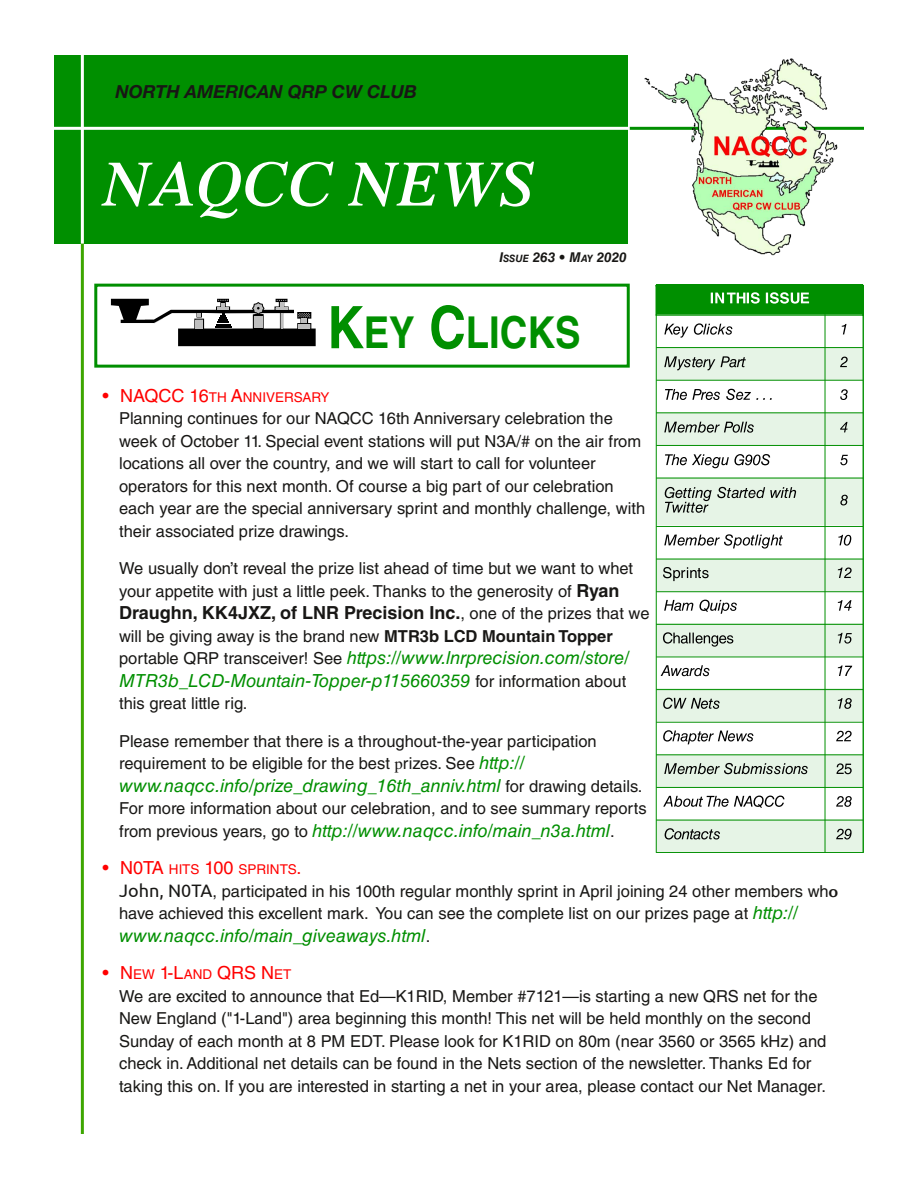
<style>
.page{position:relative;width:918px;height:1188px;background:#fff}
.page>*{position:absolute;margin:0;border:0;box-sizing:border-box;transform-origin:0 0}
.t1{font:italic 600 63px "Times LT Std";color:#fff}
.t2{font:700 43.95px "Helvetica LT Std";color:#008f00;scale:.87 1}
.t3{font:italic 18px/22.5px "Helvetica LT Std";color:#008f00}
.t4{font:700 18px "Helvetica LT Std";letter-spacing:-.005em;color:#181715}
.t5{font:italic 700 18px "Helvetica Neue LT Std";color:#181715}
.t6{font:18px "Helvetica LT Std";color:#f00}
.t7{font:16.5px/22.5px "Helvetica LT Std";color:#181715}
.t8{font:13.5px "Helvetica LT Std";color:#f00}
.t9{font:italic 700 13.5px "Helvetica LT Std";color:#181715}
.s1{font-size:10.2px}
.s2{font-size:58.65px}
.s3{font-size:18px}
.s4{font-weight:700;font-size:18px}
.s5{font-weight:400;font-size:16.5px}
.s6{font-weight:700}
.s7{font-style:normal;font-size:16.5px;color:#181715}
.s8{font-family:"Free Serif"}
.s9{font-style:italic;font-size:18px;color:#008f00}
.s10{font-family:"Ubuntu";font-size:18px}
.s11{font-family:"Clarendon LT Std"}
.s12{font-size:13.5px}
</style>
<div class="page">
<div style="left:55px;top:55px;width:573px;height:189px;background:#008f00"></div>
<hr style="left:81px;top:230px;width:3px;height:904px;background:#3da600">
<hr style="left:81px;top:54px;width:3px;height:190px;background:#fff">
<hr style="left:54px;top:127px;width:576px;height:3px;background:#fff">
<hr style="left:630px;top:127px;width:234px;height:3px;background:#008f00">
<div style="left:94px;top:284px;width:536px;height:84px;border:3px solid #008f00"></div>
<svg style="left:111px;top:299px;width:205px;height:47px"></svg>
<div style="left:298px;top:324px;width:12px;height:5px;background:#bfbfbf"></div>
<img style="left:643px;top:58px;width:196px;height:198px">
<div style="left:656px;top:285px;width:206px;height:29px;background:#008f00"></div>
<div style="left:656px;top:347px;width:206px;height:33px;background:#e6f4e6"></div>
<div style="left:656px;top:412px;width:206px;height:33px;background:#e6f4e6"></div>
<div style="left:656px;top:478px;width:206px;height:47px;background:#e6f4e6"></div>
<div style="left:656px;top:558px;width:206px;height:32px;background:#e6f4e6"></div>
<div style="left:656px;top:623px;width:206px;height:33px;background:#e6f4e6"></div>
<div style="left:656px;top:688px;width:206px;height:33px;background:#e6f4e6"></div>
<div style="left:656px;top:754px;width:206px;height:32px;background:#e6f4e6"></div>
<div style="left:656px;top:819px;width:206px;height:33px;background:#e6f4e6"></div>
<hr style="left:655px;top:285px;width:209px;height:1px;background:#008f00">
<hr style="left:656px;top:314px;width:207px;height:2px;background:#008f00">
<hr style="left:656px;top:347px;width:207px;height:1px;background:#008f00">
<hr style="left:656px;top:380px;width:207px;height:1px;background:#008f00">
<hr style="left:656px;top:413px;width:207px;height:1px;background:#008f00">
<hr style="left:656px;top:445px;width:207px;height:1px;background:#008f00">
<hr style="left:656px;top:478px;width:207px;height:1px;background:#008f00">
<hr style="left:656px;top:526px;width:207px;height:1px;background:#008f00">
<hr style="left:656px;top:559px;width:207px;height:1px;background:#008f00">
<hr style="left:656px;top:591px;width:207px;height:1px;background:#008f00">
<hr style="left:656px;top:624px;width:207px;height:1px;background:#008f00">
<hr style="left:656px;top:657px;width:207px;height:1px;background:#008f00">
<hr style="left:656px;top:689px;width:207px;height:1px;background:#008f00">
<hr style="left:656px;top:722px;width:207px;height:1px;background:#008f00">
<hr style="left:656px;top:755px;width:207px;height:1px;background:#008f00">
<hr style="left:656px;top:787px;width:207px;height:1px;background:#008f00">
<hr style="left:656px;top:820px;width:169px;height:1px;background:#008f00">
<hr style="left:825px;top:820px;width:38px;height:1px;background:#008f00">
<hr style="left:656px;top:852px;width:207px;height:1px;background:#008f00">
<hr style="left:656px;top:314px;width:1px;height:539px;background:#008f00">
<hr style="left:825px;top:314px;width:1px;height:34px;background:#008f00">
<hr style="left:825px;top:348px;width:1px;height:32px;background:#008f00">
<hr style="left:825px;top:380px;width:1px;height:33px;background:#008f00">
<hr style="left:825px;top:413px;width:1px;height:32px;background:#008f00">
<hr style="left:825px;top:445px;width:1px;height:33px;background:#008f00">
<hr style="left:825px;top:478px;width:1px;height:48px;background:#008f00">
<hr style="left:825px;top:526px;width:1px;height:33px;background:#008f00">
<hr style="left:825px;top:559px;width:1px;height:33px;background:#008f00">
<hr style="left:825px;top:592px;width:1px;height:32px;background:#008f00">
<hr style="left:825px;top:624px;width:1px;height:33px;background:#008f00">
<hr style="left:825px;top:657px;width:1px;height:33px;background:#008f00">
<hr style="left:825px;top:690px;width:1px;height:32px;background:#008f00">
<hr style="left:825px;top:722px;width:1px;height:33px;background:#008f00">
<hr style="left:825px;top:755px;width:1px;height:32px;background:#008f00">
<hr style="left:825px;top:787px;width:1px;height:33px;background:#008f00">
<hr style="left:825px;top:820px;width:1px;height:33px;background:#008f00">
<hr style="left:862px;top:285px;width:2px;height:31px;background:#008f00">
<hr style="left:863px;top:314px;width:1px;height:539px;background:#008f00">
<svg style="left:711px;top:292px;width:98px;height:12px"></svg>
<svg style="left:664px;top:323px;width:68px;height:15px"></svg>
<svg style="left:842px;top:324px;width:4px;height:10px"></svg>
<svg style="left:664px;top:356px;width:82px;height:14px"></svg>
<svg style="left:840px;top:357px;width:8px;height:10px"></svg>
<svg style="left:665px;top:389px;width:107px;height:11px"></svg>
<svg style="left:840px;top:389px;width:8px;height:11px"></svg>
<svg style="left:664px;top:422px;width:90px;height:11px"></svg>
<svg style="left:840px;top:422px;width:8px;height:10px"></svg>
<svg style="left:665px;top:454px;width:105px;height:14px"></svg>
<svg style="left:840px;top:455px;width:8px;height:10px"></svg>
<svg style="left:840px;top:495px;width:8px;height:10px"></svg>
<svg style="left:664px;top:534px;width:119px;height:15px"></svg>
<svg style="left:838px;top:535px;width:13px;height:11px"></svg>
<svg style="left:663px;top:567px;width:46px;height:14px"></svg>
<svg style="left:838px;top:567px;width:14px;height:11px"></svg>
<svg style="left:664px;top:600px;width:73px;height:14px"></svg>
<svg style="left:838px;top:600px;width:14px;height:11px"></svg>
<svg style="left:663px;top:632px;width:70px;height:15px"></svg>
<svg style="left:838px;top:633px;width:14px;height:11px"></svg>
<svg style="left:661px;top:665px;width:49px;height:11px"></svg>
<svg style="left:838px;top:665px;width:14px;height:11px"></svg>
<svg style="left:663px;top:698px;width:57px;height:11px"></svg>
<svg style="left:838px;top:698px;width:14px;height:11px"></svg>
<svg style="left:663px;top:730px;width:90px;height:14px"></svg>
<svg style="left:836px;top:731px;width:16px;height:10px"></svg>
<svg style="left:664px;top:763px;width:144px;height:11px"></svg>
<svg style="left:836px;top:763px;width:16px;height:11px"></svg>
<svg style="left:663px;top:796px;width:121px;height:12px"></svg>
<svg style="left:836px;top:796px;width:16px;height:11px"></svg>
<svg style="left:665px;top:828px;width:55px;height:12px"></svg>
<svg style="left:836px;top:829px;width:16px;height:10px"></svg>
<svg style="left:665px;top:487px;width:131px;height:26px"></svg>
<p class="t5" style="left:116px;top:85px;width:303px">NORTH AMERICAN QRP CW CLUB</p>
<h1 class="t1" style="left:101px;top:163px;width:434px">NAQCC NEWS</h1>
<p class="t9" style="left:499px;top:253px;width:129px">I<span class="s1">SSUE</span> 263 • M<span class="s1">AY</span> 2020</p>
<h2 class="t2" style="left:327px;top:317px;width:293px"><span class="s2">K</span>EY <span class="s2">C</span>LICKS</h2>
<p class="t8" style="left:103px;top:392px;width:229px"><span class="s3">• NAQCC 16</span>TH <span class="s3">A</span>NNIVERSARY</p>
<p class="t7" style="left:119px;top:409px;width:528px">Planning continues for our NAQCC 16th Anniversary celebration the week of October 11. Special event stations will put N3A/# on the air from locations all over the country, and we will start to call for volunteer operators for this next month. Of course a big part of our celebration each year are the special anniversary sprint and monthly challenge, with their associated prize drawings.</p>
<p class="t7" style="left:119px;top:559px;width:516px">We usually don’t reveal the prize list ahead of time but we want to whet your appetite with just a little peek. Thanks to the generosity of <span class="s4">Ryan</span></p>
<p class="t4" style="left:119px;top:606px;width:532px">Draughn, KK4JXZ, of LNR Precision Inc.<span class="s5">, one of the prizes that we</span></p>
<p class="t7" style="left:119px;top:627px;width:495px">will be giving away is the brand new <span class="s6">MTR3b LCD Mountain Topper</span></p>
<p class="t3" style="left:119px;top:649px;width:512px"><span class="s7">portable QRP transceiver! See</span> https://www.lnrprecision.com/store/<br>MTR3b_LCD-Mountain-Topper-p115660359 <span class="s7">for information about</span></p>
<p class="t7" style="left:119px;top:694px;width:130px">this great little rig.</p>
<p class="t7" style="left:119px;top:732px;width:479px">Please remember that there is a throughout-the-year participation requirement to be eligible for the best <span class="s8">p</span>rizes. See <span class="s9">http://</span></p>
<p class="t3" style="left:119px;top:777px;width:525px">www.naqcc.info/prize_drawing_16th_anniv.html <span class="s7">for drawing details.</span></p>
<p class="t7" style="left:119px;top:799px;width:529px">For more information about our celebration, and to see summary reports</p>
<p class="t3" style="left:119px;top:822px;width:497px"><span class="s7">from previous years, go to</span> http://www.naqcc.info/main_n3a.html<span class="s7">.</span></p>
<p class="t8" style="left:103px;top:865px;width:201px"><span class="s3">• N0TA</span> HITS <span class="s3">100</span> SPRINTS<span class="s3">.</span></p>
<p class="t7" style="left:119px;top:882px;width:720px"><span class="s10">John, N0TA</span>, participated in his 100th regular monthly sprint in April joining 24 other members wh<span class="s11">o </span>have achieved this excellent mark. You can see the complete list on our prizes page at <span class="s9">http://</span></p>
<p class="t3" style="left:119px;top:927px;width:313px">www.naqcc.info/main_giveaways.html<span class="s7">.</span></p>
<p class="t6" style="left:103px;top:966px;width:190px">• N<span class="s12">EW</span> 1-L<span class="s12">AND</span> QRS N<span class="s12">ET</span></p>
<p class="t7" style="left:119px;top:987px;width:709px">We are excited to announce that Ed—K1RID, Member #7121—is starting a new QRS net for the New England ("1-Land") area beginning this month! This net will be held monthly on the second Sunday of each month at 8 PM EDT. Please look for K1RID on 80m (near 3560 or 3565 kHz) and check in. Additional net details can be found in the Nets section of the newsletter. Thanks Ed for taking this on. If you are interested in starting a net in your area, please contact our Net Manager.</p>
</div>
